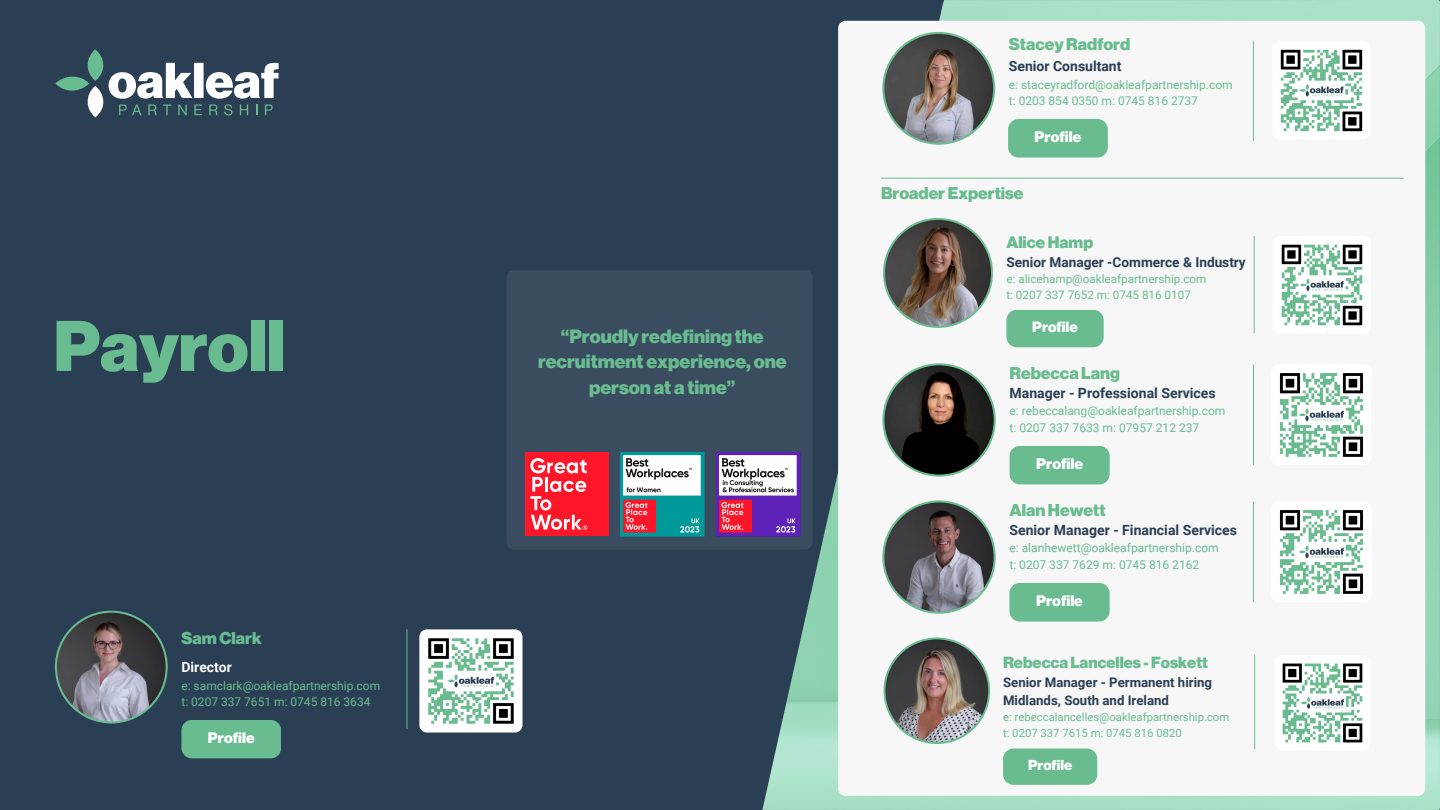
<style>
.page{position:relative;width:1440px;height:810px;background:#2a3e54}
.page>*{position:absolute;margin:0;border:0;box-sizing:border-box;transform-origin:0 0}
.t1{font:900 70px "Neue Haas Display";color:#69bc90}
.t2{font:900 18.8px/25.7px "Neue Haas Display";color:#69bc90;text-align:center}
.t3{font:900 16.8px "Neue Haas Display";color:#69bc90}
.t4{font:900 16.7px "Neue Haas Display";color:#69bc90}
.t5{font:900 16.3px "Neue Haas Display";color:#69bc90}
.t6{font:900 15.8px "Neue Haas Display";color:#69bc90}
.t7{font:900 15px "Neue Haas Display";color:#fff}
.t8{font:900 14.9px "Neue Haas Display";color:#fff}
.t9{font:900 14.5px "Neue Haas Display";color:#fff}
.t10{font:700 14.1px "Roboto";color:#2a3e54}
.t11{font:900 14.1px "Neue Haas Display";color:#fff}
.t12{font:700 14px "Roboto";color:#2a3e54}
.t13{font:700 14px "Roboto";color:#fff}
.t14{font:700 13.7px "Roboto";color:#2a3e54}
.t15{font:700 13.2px/18px "Roboto";color:#2a3e54}
.t16{font:12px "Roboto";color:#69bc90}
.t17{font:11.7px "Roboto";color:#69bc90}
.t18{font:11.3px "Roboto";color:#69bc90}
</style>
<div class="page">
<svg style="left:55px;top:49px;width:224px;height:68px"></svg>
<img style="left:763px;top:0;width:677px;height:810px">
<div style="left:507px;top:270px;width:306px;height:280px;background:#3a4c60"></div>
<div style="left:525px;top:452px;width:84px;height:84px;background:#ff1628"></div>
<svg style="left:530px;top:458px;width:57px;height:72px"></svg>
<img style="left:620px;top:452px;width:84px;height:84px">
<img style="left:716px;top:452px;width:84px;height:84px">
<svg style="left:55px;top:611px;width:113px;height:112px"></svg>
<hr style="left:407px;top:629px;width:1px;height:100px;background:#69bc90">
<div style="left:181px;top:720px;width:100px;height:38px;background:#69bc90"></div>
<div style="left:838px;top:21px;width:587px;height:775px;background:#f7f7f7"></div>
<svg style="left:882px;top:32px;width:113px;height:113px;background:#8a8a87"></svg>
<hr style="left:1253px;top:41px;width:1px;height:100px;background:#69bc90">
<div style="left:1008px;top:119px;width:100px;height:39px;background:#69bc90"></div>
<hr style="left:881px;top:178px;width:523px;height:1px;background:#69bc90">
<img style="left:419px;top:629px;width:103px;height:104px;border-radius:8px">
<img style="left:1272px;top:41px;width:98px;height:98px;border-radius:8px">
<img style="left:883px;top:218px;width:110px;height:110px">
<hr style="left:1254px;top:236px;width:1px;height:97px;background:#69bc90">
<div style="left:1006px;top:310px;width:98px;height:37px;background:#69bc90;border-radius:10px"></div>
<img style="left:1273px;top:236px;width:98px;height:98px;border-radius:8px">
<svg style="left:882px;top:363px;width:114px;height:114px;background:#595a55"></svg>
<hr style="left:1253px;top:365px;width:1px;height:100px;background:#69bc90">
<img style="left:1271px;top:365px;width:100px;height:100px;border-radius:8px">
<div style="left:1010px;top:446px;width:100px;height:38px;background:#69bc90"></div>
<img style="left:884px;top:637px;width:106px;height:107px">
<hr style="left:1254px;top:655px;width:1px;height:94px;background:#69bc90">
<div style="left:1003px;top:748px;width:94px;height:37px;background:#69bc90;border-radius:10px"></div>
<img style="left:1275px;top:655px;width:95px;height:95px;border-radius:8px">
<svg style="left:882px;top:500px;width:114px;height:114px;background:#808183"></svg>
<hr style="left:1253px;top:502px;width:1px;height:100px;background:#69bc90">
<div style="left:1009px;top:583px;width:101px;height:39px;background:#69bc90"></div>
<img style="left:1271px;top:502px;width:101px;height:100px;border-radius:8px">
<p class="t1" style="left:54px;top:314px;width:233px">Payroll</p>
<p class="t4" style="left:181px;top:630px;width:82px">SamClark</p>
<p class="t13" style="left:181px;top:659px;width:52px">Director</p>
<p class="t16" style="left:181px;top:678px;width:200px">e: samclark@oakleafpartnership.com</p>
<p class="t16" style="left:181px;top:695px;width:191px">t: 0207 337 7651 m: 0745 816 3634</p>
<p class="t8" style="left:208px;top:731px;width:48px">Profile</p>
<p class="t2" style="left:538px;top:324px;width:250px">“Proudly redefining the recruitment experience, one</p>
<p class="t2" style="left:589px;top:375px;width:148px">person at a time”</p>
<p class="t4" style="left:1009px;top:37px;width:123px">StaceyRadford</p>
<p class="t12" style="left:1009px;top:58px;width:114px">Senior Consultant</p>
<p class="t16" style="left:1009px;top:78px;width:225px">e: staceyradford@oakleafpartnership.com</p>
<p class="t16" style="left:1009px;top:94px;width:191px">t: 0203 854 0350 m: 0745 816 2737</p>
<p class="t8" style="left:1035px;top:130px;width:48px">Profile</p>
<p class="t4" style="left:881px;top:185px;width:144px">BroaderExpertise</p>
<p class="t5" style="left:1006px;top:235px;width:88px">Alice Hamp</p>
<p class="t14" style="left:1006px;top:254px;width:241px">Senior Manager -Commerce &amp; Industry</p>
<p class="t17" style="left:1006px;top:272px;width:202px">e: alicehamp@oakleafpartnership.com</p>
<p class="t17" style="left:1006px;top:288px;width:186px">t: 0207 337 7652 m: 0745 816 0107</p>
<p class="t9" style="left:1032px;top:321px;width:47px">Profile</p>
<p class="t3" style="left:1010px;top:365px;width:112px">Rebecca Lang</p>
<p class="t10" style="left:1010px;top:385px;width:208px">Manager - Professional Services</p>
<p class="t16" style="left:1010px;top:404px;width:217px">e: rebeccalang@oakleafpartnership.com</p>
<p class="t16" style="left:1010px;top:421px;width:191px">t: 0207 337 7633 m: 07957 212 237</p>
<p class="t7" style="left:1036px;top:457px;width:48px">Profile</p>
<p class="t3" style="left:1009px;top:502px;width:98px">Alan Hewett</p>
<p class="t10" style="left:1009px;top:522px;width:229px">Senior Manager - Financial Services</p>
<p class="t16" style="left:1009px;top:541px;width:211px">e: alanhewett@oakleafpartnership.com</p>
<p class="t16" style="left:1009px;top:558px;width:191px">t: 0207 337 7629 m: 0745 816 2162</p>
<p class="t7" style="left:1036px;top:594px;width:48px">Profile</p>
<p class="t6" style="left:1003px;top:655px;width:207px">Rebecca Lancelles -Foskett</p>
<p class="t15" style="left:1003px;top:673px;width:211px">Senior Manager - Permanent hiring<br>Midlands, South and Ireland</p>
<p class="t18" style="left:1003px;top:711px;width:228px">e: rebeccalancelles@oakleafpartnership.com</p>
<p class="t18" style="left:1003px;top:726px;width:180px">t: 0207 337 7615 m: 0745 816 0820</p>
<p class="t11" style="left:1028px;top:759px;width:46px">Profile</p>
</div>
